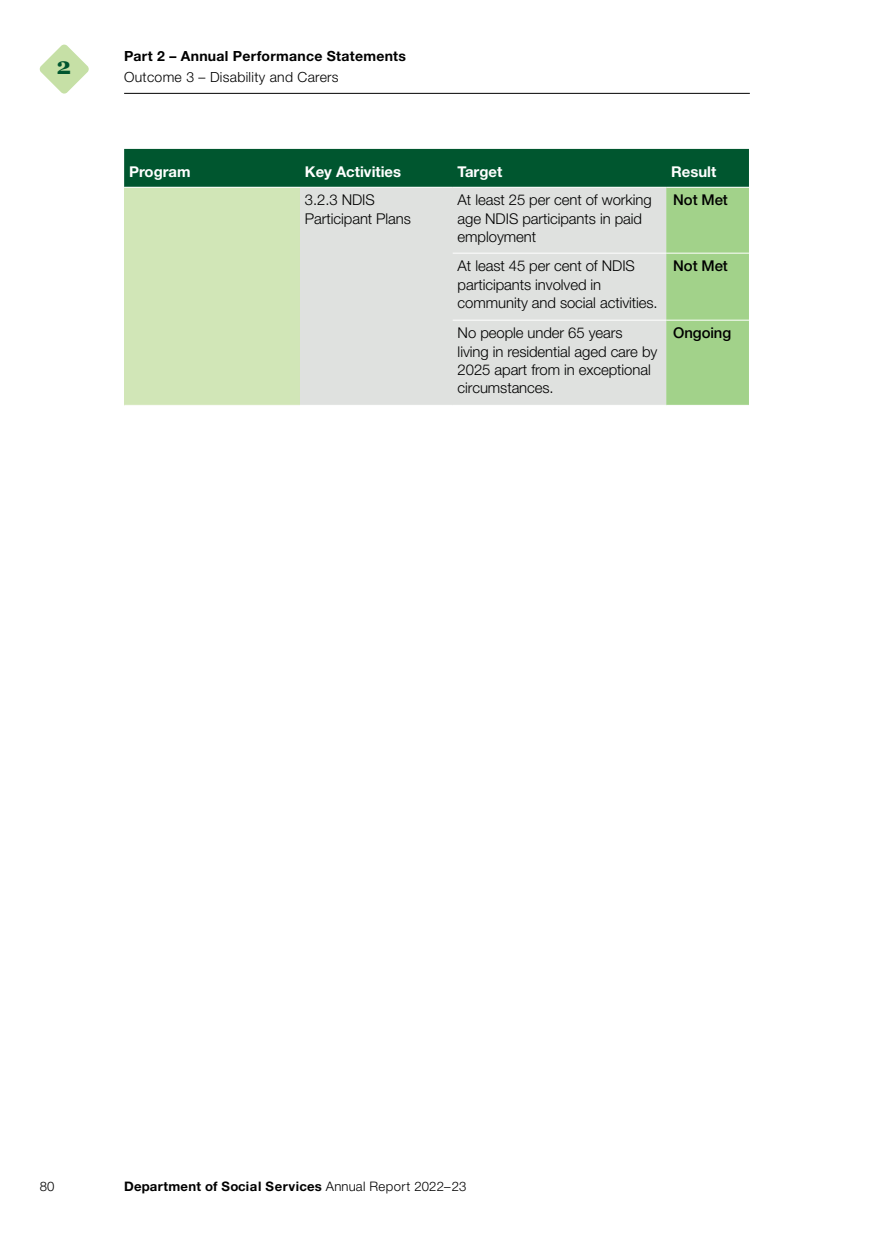
<style>
.page{position:relative;width:874px;height:1241px;background:#fff}
.page>*{position:absolute;margin:0;border:0;box-sizing:border-box;transform-origin:0 0}
.t1{font:700 23.45px "Georgia";color:#00562f}
.Table_body_text{font:300 14.88px/18.4px "Helvetica Neue LT Std";letter-spacing:-.005em;color:#000}
.Table_header_row{font:700 14.88px "Helvetica Neue LT Std";color:#fff}
.Table_body__bold{font:500 14.88px "Helvetica Neue LT Std";letter-spacing:-.005em;color:#000}
.t2{font:700 14px "Helvetica Neue LT Std";letter-spacing:.02em;color:#000}
.t3{font:300 14px "Helvetica Neue LT Std";letter-spacing:.02em;color:#000}
.t4{font:700 13.12px "Helvetica Neue LT Std";letter-spacing:.02em;color:#000}
.t5{font:300 13.12px "Helvetica Neue LT Std";color:#000}
.s1{font-weight:300}
</style>
<div class="page">
<hr style="left:124px;top:93px;width:625px;height:1px;background:#000">
<svg style="left:39px;top:44px;width:50px;height:50px"></svg>
<svg style="left:124px;top:149px;width:624px;height:256px;background:#b4ccb2"></svg>
<hr style="left:452px;top:253px;width:214px;height:1px;background:#fff">
<hr style="left:452px;top:320px;width:214px;height:1px;background:#fff">
<hr style="left:300px;top:187px;width:152px;height:1px;background:#fff">
<hr style="left:452px;top:187px;width:214px;height:1px;background:#fff">
<hr style="left:124px;top:187px;width:176px;height:1px;background:#fff">
<hr style="left:666px;top:187px;width:82px;height:1px;background:#fff">
<hr style="left:666px;top:253px;width:82px;height:1px;background:#fff">
<hr style="left:666px;top:320px;width:82px;height:1px;background:#fff">
<h1 class="t1" style="left:56px;top:48px;width:16px">2</h1>
<p class="t2" style="left:124px;top:48px;width:283px">Part 2 – Annual Performance Statements</p>
<p class="t3" style="left:124px;top:69px;width:216px">Outcome 3 – Disability and Carers</p>
<p class="Table_header_row" style="left:129px;top:163px;width:63px">Program</p>
<p class="Table_header_row" style="left:305px;top:163px;width:98px">Key Activities</p>
<p class="Table_header_row" style="left:457px;top:163px;width:46px">Target</p>
<p class="Table_header_row" style="left:670px;top:163px;width:47px">Result</p>
<p class="Table_body_text" style="left:305px;top:190px;width:107px">3.2.3 NDIS<br>Participant Plans</p>
<p class="Table_body_text" style="left:457px;top:190px;width:195px">At least 25 per cent of working age NDIS participants in paid employment</p>
<p class="Table_body__bold" style="left:673px;top:191px;width:56px">Not Met</p>
<p class="Table_body_text" style="left:457px;top:256px;width:201px">At least 45 per cent of NDIS participants involved in community and social activities.</p>
<p class="Table_body__bold" style="left:673px;top:256px;width:56px">Not Met</p>
<p class="Table_body_text" style="left:457px;top:323px;width:201px">No people under 65 years<br>living in residential aged care by<br>2025 apart from in exceptional circumstances.</p>
<p class="Table_body__bold" style="left:673px;top:323px;width:59px">Ongoing</p>
<p class="t5" style="left:40px;top:1178px;width:16px">80</p>
<p class="t4" style="left:124px;top:1178px;width:343px">Department of Social Services <span class="s1">Annual Report 2022–23</span></p>
</div>
